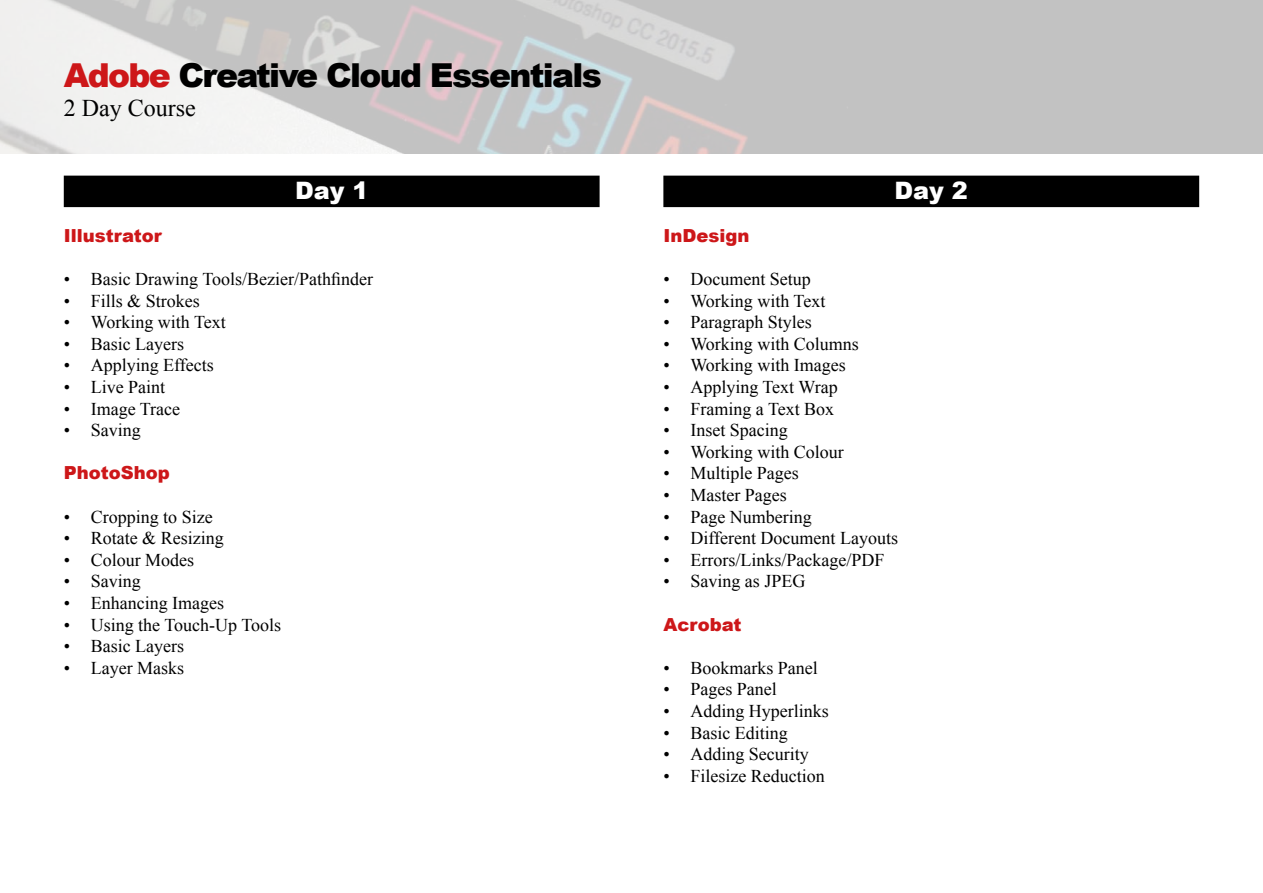
<style>
.page{position:relative;width:1263px;height:893px;background:#fff}
.page>*{position:absolute;margin:0;border:0;box-sizing:border-box;transform-origin:0 0}
.t1{font:900 33px "Arial";letter-spacing:-.05em;color:#000}
.t2{font:24px "Times New Roman";color:#000}
.t3{font:900 24px "Arial";color:#fff}
.t4{font:18px "Times New Roman";color:#000}
.t5{font:900 18px "Arial";color:#cd1719}
.s1{color:#cd1719}
</style>
<div class="page">
<div style="left:663px;top:176px;width:536px;height:31px;background:#000"></div>
<div style="left:64px;top:176px;width:536px;height:31px;background:#000"></div>
<h1 class="t1" style="left:64px;top:52px;width:540px"><span class="s1">Adobe</span> Creative Cloud Essentials</h1>
<h2 class="t2" style="left:64px;top:92px;width:133px">2 Day Course</h2>
<h2 class="t3" style="left:295px;top:173px;width:75px">Day 1</h2>
<p class="t5" style="left:64px;top:222px;width:99px">Illustrator</p>
<p class="t4" style="left:64px;top:267px;width:311px">• Basic Drawing Tools/Bezier/Pathfinder</p>
<p class="t4" style="left:64px;top:288px;width:138px">• Fills &amp; Strokes</p>
<p class="t4" style="left:64px;top:310px;width:163px">• Working with Text</p>
<p class="t4" style="left:64px;top:332px;width:122px">• Basic Layers</p>
<p class="t4" style="left:64px;top:353px;width:152px">• Applying Effects</p>
<p class="t4" style="left:64px;top:375px;width:103px">• Live Paint</p>
<p class="t4" style="left:64px;top:396px;width:118px">• Image Trace</p>
<p class="t4" style="left:64px;top:418px;width:79px">• Saving</p>
<p class="t5" style="left:64px;top:460px;width:108px">PhotoShop</p>
<p class="t4" style="left:64px;top:504px;width:151px">• Cropping to Size</p>
<p class="t4" style="left:64px;top:526px;width:162px">• Rotate &amp; Resizing</p>
<p class="t4" style="left:64px;top:548px;width:132px">• Colour Modes</p>
<p class="t4" style="left:64px;top:569px;width:79px">• Saving</p>
<p class="t4" style="left:64px;top:591px;width:162px">• Enhancing Images</p>
<p class="t4" style="left:64px;top:612px;width:219px">• Using the Touch-Up Tools</p>
<p class="t4" style="left:64px;top:634px;width:122px">• Basic Layers</p>
<p class="t4" style="left:64px;top:656px;width:122px">• Layer Masks</p>
<h2 class="t3" style="left:895px;top:173px;width:75px">Day 2</h2>
<p class="t5" style="left:663px;top:222px;width:88px">InDesign</p>
<p class="t4" style="left:663px;top:267px;width:149px">• Document Setup</p>
<p class="t4" style="left:663px;top:288px;width:163px">• Working with Text</p>
<p class="t4" style="left:663px;top:310px;width:150px">• Paragraph Styles</p>
<p class="t4" style="left:663px;top:332px;width:197px">• Working with Columns</p>
<p class="t4" style="left:663px;top:353px;width:184px">• Working with Images</p>
<p class="t4" style="left:663px;top:375px;width:176px">• Applying Text Wrap</p>
<p class="t4" style="left:663px;top:396px;width:172px">• Framing a Text Box</p>
<p class="t4" style="left:663px;top:418px;width:126px">• Inset Spacing</p>
<p class="t4" style="left:663px;top:440px;width:182px">• Working with Colour</p>
<p class="t4" style="left:663px;top:461px;width:137px">• Multiple Pages</p>
<p class="t4" style="left:663px;top:483px;width:125px">• Master Pages</p>
<p class="t4" style="left:663px;top:504px;width:150px">• Page Numbering</p>
<p class="t4" style="left:663px;top:526px;width:236px">• Different Document Layouts</p>
<p class="t4" style="left:663px;top:548px;width:222px">• Errors/Links/Package/PDF</p>
<p class="t4" style="left:663px;top:569px;width:144px">• Saving as JPEG</p>
<p class="t5" style="left:663px;top:611px;width:79px">Acrobat</p>
<p class="t4" style="left:663px;top:656px;width:156px">• Bookmarks Panel</p>
<p class="t4" style="left:663px;top:677px;width:115px">• Pages Panel</p>
<p class="t4" style="left:663px;top:699px;width:167px">• Adding Hyperlinks</p>
<p class="t4" style="left:663px;top:720px;width:126px">• Basic Editing</p>
<p class="t4" style="left:663px;top:742px;width:147px">• Adding Security</p>
<p class="t4" style="left:663px;top:764px;width:163px">• Filesize Reduction</p>
</div>
